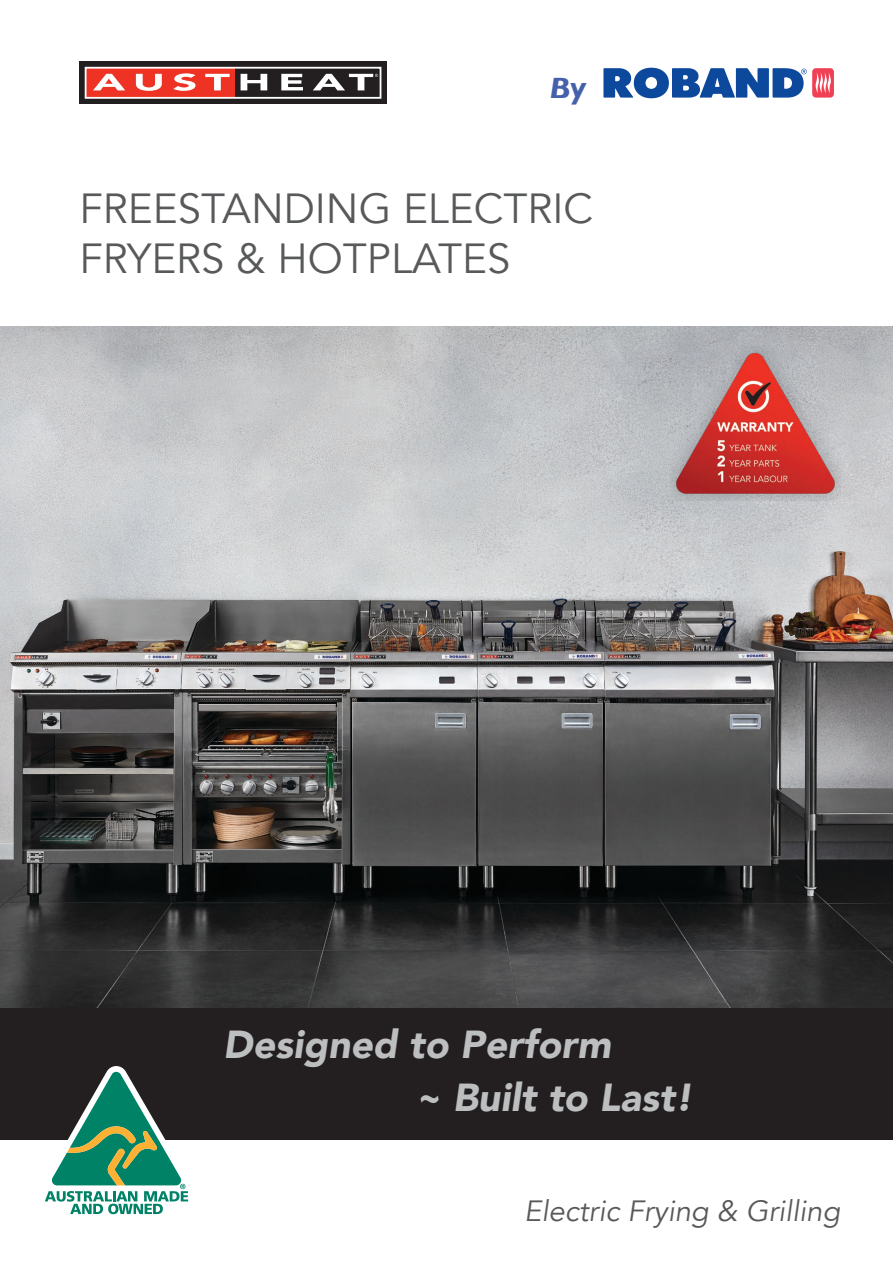
<style>
.page{position:relative;width:893px;height:1263px;background:#fff}
.page>*{position:absolute;margin:0;border:0;box-sizing:border-box;transform-origin:0 0}
.t1{font:42px/50.4px "Avenir";color:#58595b}
.Contents_sub_1{font:italic 900 39px "Avenir";color:#bcbec0}
.t2{font:italic 700 30px "Gill Sans";color:#4661ab}
.Equip_head{font:italic 29.25px "Avenir";color:#58595b}
</style>
<div class="page">
<img style="left:0;top:327px;width:893px;height:681px">
<div style="left:0;top:1008px;width:893px;height:132px;background:#231f20"></div>
<svg style="left:45px;top:1066px;width:144px;height:149px"></svg>
<div style="left:80px;top:62px;width:307px;height:42px;background:#231f20"></div>
<div style="left:86px;top:68px;width:149px;height:29px;background:#ee3224"></div>
<div style="left:85px;top:67px;width:296px;height:32px;border:2px solid #fff"></div>
<svg style="left:93px;top:74px;width:32px;height:16px"></svg>
<svg style="left:136px;top:74px;width:26px;height:17px"></svg>
<svg style="left:173px;top:73px;width:22px;height:18px"></svg>
<svg style="left:205px;top:74px;width:25px;height:16px"></svg>
<svg style="left:241px;top:74px;width:26px;height:16px"></svg>
<svg style="left:281px;top:74px;width:22px;height:16px"></svg>
<svg style="left:313px;top:74px;width:65px;height:16px"></svg>
<svg style="left:603px;top:67px;width:231px;height:32px"></svg>
<img style="left:670px;top:347px;width:170px;height:154px">
<p class="t2" style="left:549px;top:70px;width:38px">By</p>
<p class="t1" style="left:80px;top:184px;width:515px">FREESTANDING ELECTRIC<br>FRYERS &amp; HOTPLATES</p>
<p class="Contents_sub_1" style="left:223px;top:1012px;width:389px">Designed to Perform</p>
<p class="Contents_sub_1" style="left:415px;top:1065px;width:279px">~ Built to Last!</p>
<p class="Equip_head" style="left:524px;top:1193px;width:318px">Electric Frying &amp; Grilling</p>
</div>
